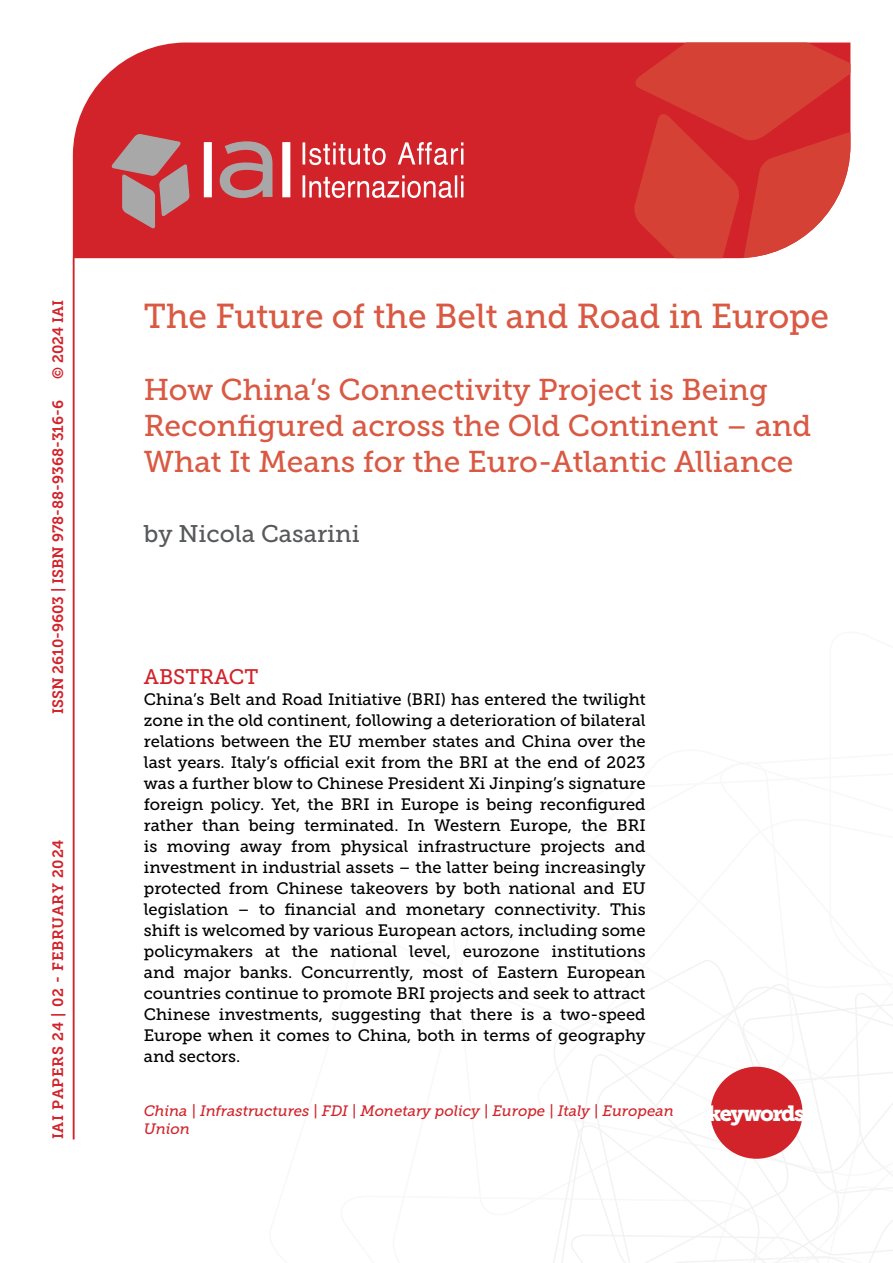
<style>
.page{position:relative;width:893px;height:1263px;background:#fff}
.page>*{position:absolute;margin:0;border:0;box-sizing:border-box;transform-origin:0 0}
.t1{font:34.5px "Museo Slab 500";color:#d95943}
.t2{font:30px/36px "Museo Slab 500";color:#d95943}
.t3{font:24px "Museo Slab 500";color:#58595b}
.t4{font:21.75px "Museo Slab 900";letter-spacing:-.07em;color:#fff}
.t5{font:21px "Museo Slab 500";color:#d2232a}
.t6{font:16.5px/21px "Museo Slab 500";color:#000;text-align:justify}
.t7{font:italic 15px/18px "Museo Slab 500";color:#d2232a}
.t8{font:15px "Museo Slab 700";color:#d2232a}
.t9{font:15px "Museo Slab 700";letter-spacing:.05em;color:#d2232a}
</style>
<div class="page">
<svg style="left:553px;top:960px;width:340px;height:303px"></svg>
<div style="left:73px;top:43px;width:560px;height:215px;background:#d2232a"></div>
<svg style="left:633px;top:43px;width:217px;height:215px;background:#d6433c"></svg>
<svg style="left:303px;top:142px;width:160px;height:56px;background:#dd595e"></svg>
<svg style="left:111px;top:134px;width:79px;height:95px;background:#bb6a6e"></svg>
<svg style="left:204px;top:141px;width:86px;height:57px"></svg>
<hr style="left:73px;top:258px;width:1px;height:881px;background:#d2232a">
<div style="left:710px;top:1067px;width:92px;height:92px;background:#d2232a;border-radius:50%"></div>
<p class="t8" style="left:50px;top:379px;width:80px;rotate:-90deg">© 2024 IAI</p>
<p class="t8" style="left:49px;top:714px;width:316px;rotate:-90deg">ISSN 2610-9603 | ISBN 978-88-9368-316-6</p>
<p class="t9" style="left:50px;top:1139px;width:301px;rotate:-90deg">IAI Papers 24 | 02 - February 2024</p>
<h1 class="t1" style="left:144px;top:297px;width:687px">The Future of the Belt and Road in Europe</h1>
<h2 class="t2" style="left:144px;top:372px;width:669px">How China’s Connectivity Project is Being<br>Reconfigured across the Old Continent – and<br>What It Means for the Euro-Atlantic Alliance</h2>
<h3 class="t3" style="left:144px;top:521px;width:218px">by Nicola Casarini</h3>
<p class="t5" style="left:144px;top:665px;width:57px">Abstract</p>
<p class="t6" style="left:144px;top:689px;width:503px">China’s Belt and Road Initiative (BRI) has entered the twilight zone in the old continent, following a deterioration of bilateral relations between the EU member states and China over the last years. Italy’s official exit from the BRI at the end of 2023 was a further blow to Chinese President Xi Jinping’s signature foreign policy. Yet, the BRI in Europe is being reconfigured rather than being terminated. In Western Europe, the BRI is moving away from physical infrastructure projects and investment in industrial assets – the latter being increasingly protected from Chinese takeovers by both national and EU legislation – to financial and monetary connectivity. This shift is welcomed by various European actors, including some policymakers at the national level, eurozone institutions and major banks. Concurrently, most of Eastern European countries continue to promote BRI projects and seek to attract Chinese investments, suggesting that there is a two-speed Europe when it comes to China, both in terms of geography and sectors.</p>
<p class="t7" style="left:144px;top:1102px;width:531px">China | Infrastructures | FDI | Monetary policy | Europe | Italy | European<br>Union</p>
<h3 class="t4" style="left:708px;top:1101px;width:99px">keywords</h3>
</div>
